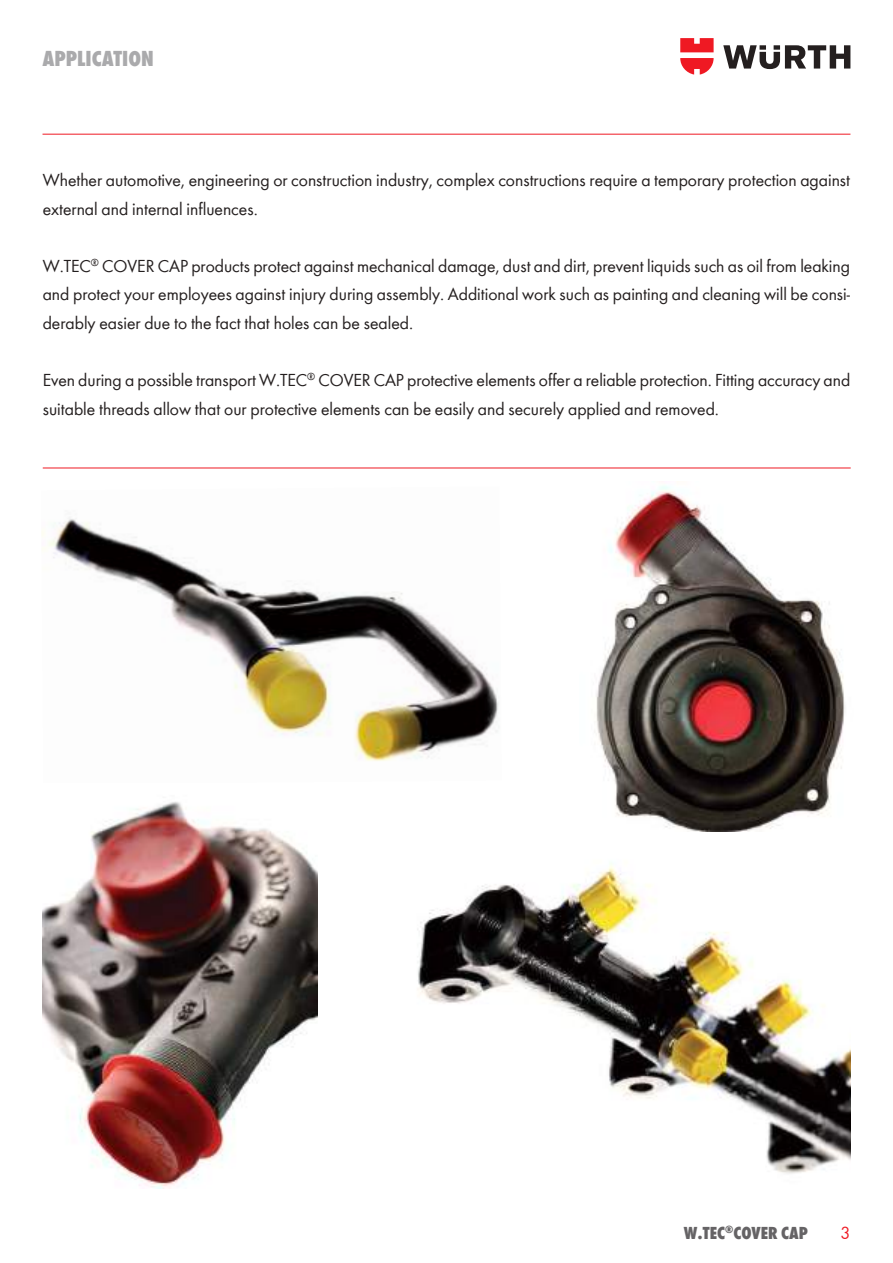
<style>
.page{position:relative;width:893px;height:1263px;background:#fff}
.page>*{position:absolute;margin:0;border:0;box-sizing:border-box;transform-origin:0 0}
.t1{font:22.5px "Wuerth Extra Bold Cond Caps";color:#aaaaac}
.t2{font:18px/28.7px "Wuerth";color:#241f1f}
.t3{font:800 condensed 18px "Wuerth Global";color:#656365}
.t4{font:18px "Wuerth Global";color:#ef1923}
</style>
<div class="page">
<hr style="left:43px;top:134px;width:807px;height:1px;background:#ef1923">
<svg style="left:723px;top:45px;width:127px;height:24px"></svg>
<svg style="left:680px;top:38px;width:34px;height:37px"></svg>
<hr style="left:43px;top:468px;width:808px;height:1px;background:#ef1923">
<img style="left:42px;top:517px;width:457px;height:244px">
<img style="left:43px;top:801px;width:274px;height:387px">
<img style="left:417px;top:864px;width:433px;height:310px">
<img style="left:594px;top:486px;width:251px;height:345px">
<p class="t1" style="left:43px;top:43px;width:113px">APPLICATION</p>
<p class="t2" style="left:43px;top:165px;width:809px">Whether automotive, engineering or construction industry, complex constructions require a temporary protection against external and internal influences.</p>
<p class="t2" style="left:43px;top:251px;width:809px;text-align:justify">W.TEC<sup>®</sup> COVER CAP products protect against mechanical damage, dust and dirt, prevent liquids such as oil from leaking and protect your employees against injury during assembly. Additional work such as painting and cleaning will be consi&shy;derably easier due to the fact that holes can be sealed.</p>
<p class="t2" style="left:43px;top:365px;width:809px">Even during a possible transport W.TEC<sup>®</sup> COVER CAP protective elements offer a reliable protection. Fitting accuracy and suitable threads allow that our protective elements can be easily and securely applied and removed.</p>
<p class="t3" style="left:684px;top:1222px;width:125px">W.TEC<sup>®</sup>COVER CAP</p>
<p class="t4" style="left:840px;top:1222px;width:11px">3</p>
</div>
